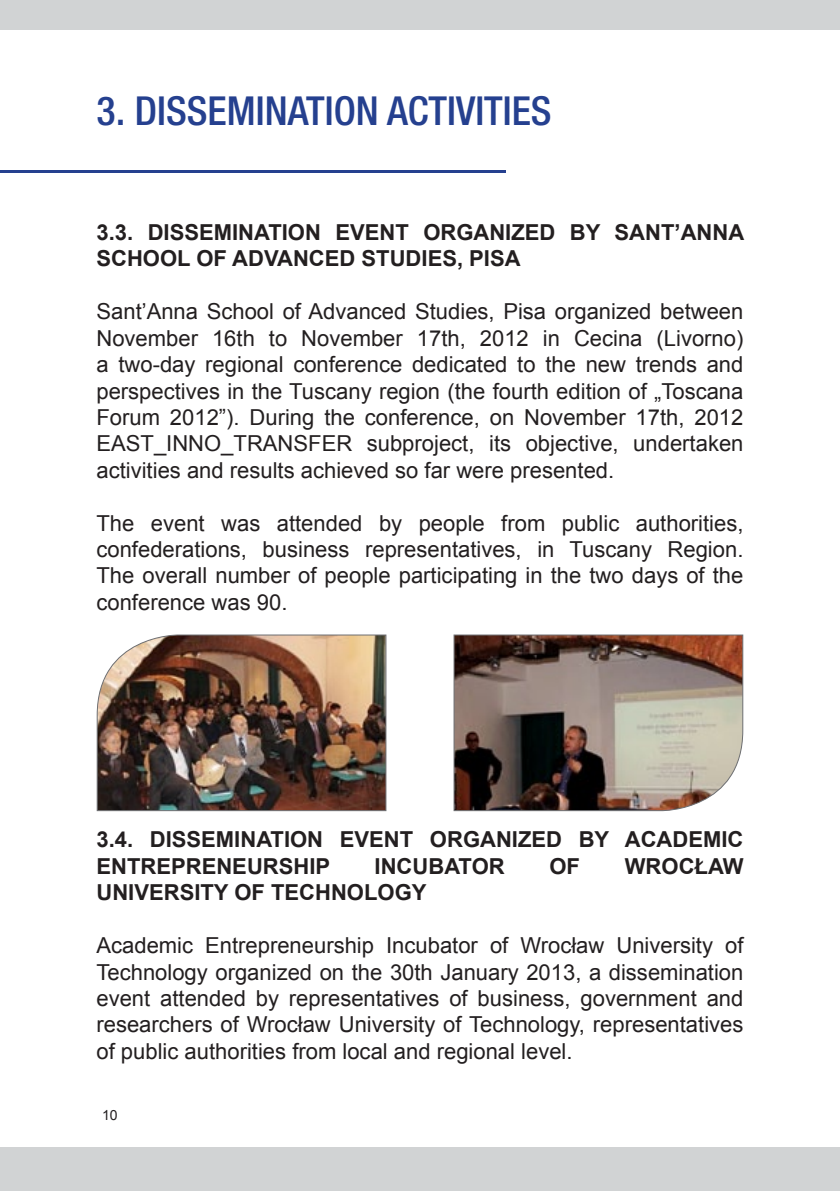
<style>
.page{position:relative;width:840px;height:1191px;background:#fff}
.page>*{position:absolute;margin:0;border:0;box-sizing:border-box;transform-origin:0 0}
.t1{font:500 condensed 40px "Helvetica Neue LT Pro";color:#25408f}
.t2{font:22px/26.4px "Arial";color:#231f20;text-align:justify}
.t3{font:700 22px/26.4px "Arial";color:#231f20}
.t4{font:14px "Arial";color:#231f20}
</style>
<div class="page">
<div style="left:0;top:0;width:839px;height:30px;background:#d1d3d4"></div>
<hr style="left:0;top:171px;width:505px;height:2px;background:#25408f">
<div style="left:0;top:1147px;width:839px;height:44px;background:#d1d3d4"></div>
<img style="left:96px;top:634px;width:290px;height:177px">
<img style="left:453px;top:634px;width:290px;height:177px">
<h1 class="t1" style="left:96px;top:87px;width:456px">3. DISSEMINATION ACTIVITIES</h1>
<p class="t3" style="left:96px;top:220px;width:649px">3.3. DISSEMINATION EVENT ORGANIZED BY SANT’ANNA<br>SCHOOL OF ADVANCED STUDIES, PISA</p>
<p class="t2" style="left:96px;top:298px;width:648px">Sant’Anna School of Advanced Studies, Pisa organized between November 16th to November 17th, 2012 in Cecina (Livorno) a two-day regional conference dedicated to the new trends and perspectives in the Tuscany region (the fourth edition of „Toscana Forum 2012”). During the conference, on November 17th, 2012<br>EAST_INNO_TRANSFER subproject, its objective, undertaken activities and results achieved so far were presented.</p>
<p class="t2" style="left:96px;top:510px;width:648px">The event was attended by people from public authorities, confederations, business representatives, in Tuscany Region.<br>The overall number of people participating in the two days of the conference was 90.</p>
<p class="t3" style="left:96px;top:827px;width:648px">3.4. DISSEMINATION EVENT ORGANIZED BY ACADEMIC<br>ENTREPRENEURSHIP</p>
<p class="t3" style="left:374px;top:853px;width:131px">INCUBATOR</p>
<p class="t3" style="left:549px;top:853px;width:32px">OF</p>
<p class="t3" style="left:624px;top:853px;width:120px">WROCŁAW</p>
<p class="t3" style="left:96px;top:880px;width:331px">UNIVERSITY OF TECHNOLOGY</p>
<p class="t2" style="left:96px;top:932px;width:648px">Academic Entrepreneurship Incubator of Wrocław University of Technology organized on the 30th January 2013, a dissemination event attended by representatives of business, government and researchers of Wrocław University of Technology, representatives of public authorities from local and regional level.</p>
<p class="t4" style="left:102px;top:1105px;width:17px">10</p>
</div>
